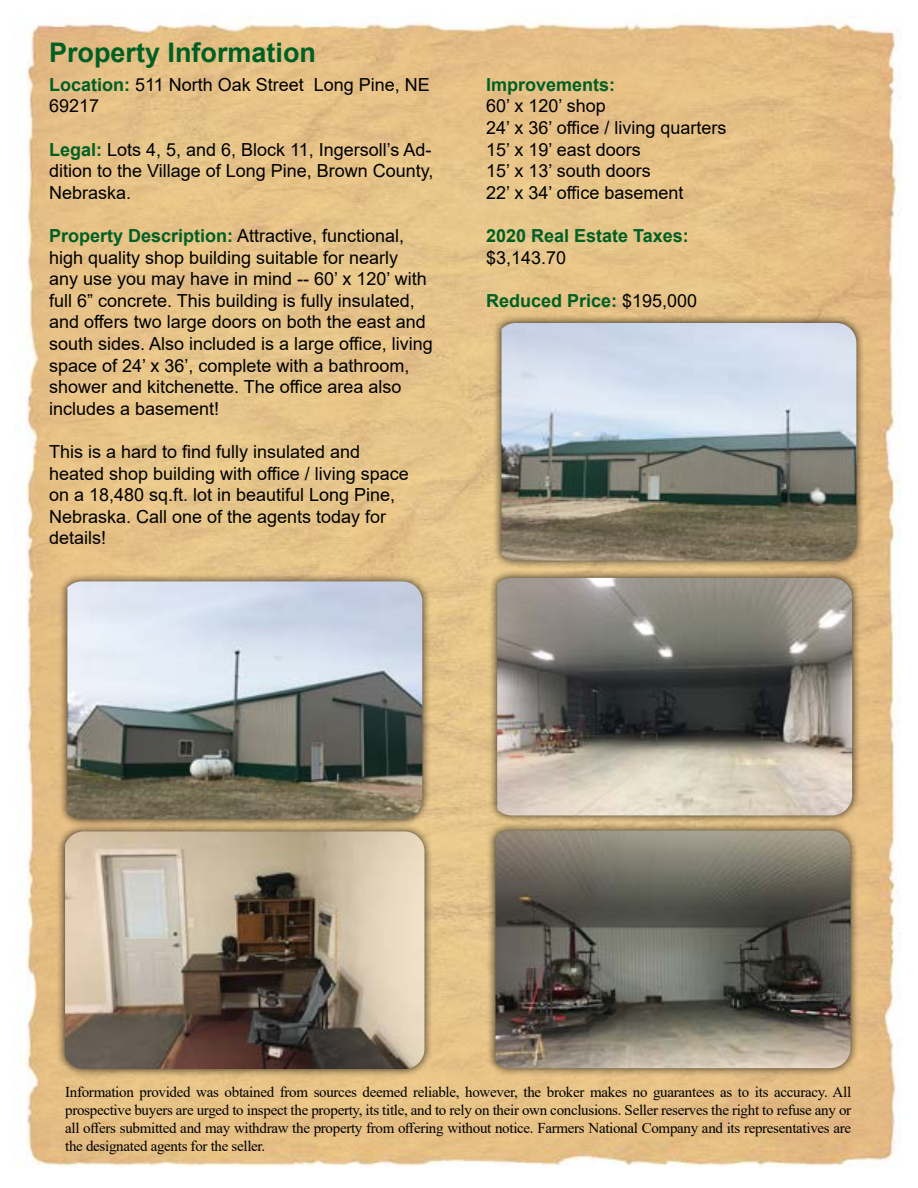
<style>
.page{position:relative;width:918px;height:1188px;background:#fff}
.page>*{position:absolute;margin:0;border:0;box-sizing:border-box;transform-origin:0 0}
.t1{font:700 27px "Arial";color:#006023}
.t2{font:18px/21.6px "Arial";color:#000}
.t3{font:700 18px "Arial";color:#006023}
.t4{font:15px/18px "Times New Roman";letter-spacing:-.02em;color:#000;text-align:justify}
.s1{font-weight:700;color:#006023}
.s2{font-weight:400;color:#000}
</style>
<div class="page">
<img style="left:14px;top:15px;width:887px;height:1152px">
<div style="left:493px;top:315px;width:372px;height:254px;background:#000;opacity:.75"></div>
<img style="left:501px;top:323px;width:355px;height:238px">
<div style="left:488px;top:570px;width:372px;height:254px;background:#000;opacity:.75"></div>
<img style="left:497px;top:578px;width:355px;height:237px">
<div style="left:487px;top:823px;width:372px;height:254px;background:#000;opacity:.75"></div>
<img style="left:496px;top:831px;width:354px;height:237px">
<div style="left:59px;top:574px;width:372px;height:253px;background:#000;opacity:.75"></div>
<img style="left:67px;top:581px;width:355px;height:238px">
<div style="left:56px;top:824px;width:377px;height:253px;background:#000;opacity:.75"></div>
<img style="left:65px;top:831px;width:359px;height:238px">
<h1 class="t1" style="left:49px;top:34px;width:269px">Property Information</h1>
<p class="t2" style="left:49px;top:74px;width:382px"><span class="s1">Location:</span> 511 North Oak Street Long Pine, NE<br>69217</p>
<p class="t2" style="left:49px;top:138px;width:386px;text-align:justify"><span class="s1">Legal:</span> Lots 4, 5, and 6, Block 11, Ingersoll’s Ad&shy;dition to the Village of Long Pine, Brown County, Nebraska.</p>
<p class="t2" style="left:49px;top:225px;width:385px"><span class="s1">Property Description:</span> Attractive, functional, high quality shop building suitable for nearly<br>any use you may have in mind -- 60’ x 120’ with full 6” concrete. This building is fully insulated, and offers two large doors on both the east and south sides. Also included is a large office, living space of 24’ x 36’, complete with a bathroom, shower and kitchenette. The office area also includes a basement!</p>
<p class="t2" style="left:49px;top:441px;width:361px">This is a hard to find fully insulated and heated shop building with office / living space on a 18,480 sq.ft. lot in beautiful Long Pine, Nebraska. Call one of the agents today for details!</p>
<p class="t3" style="left:486px;top:72px;width:131px">Improvements:</p>
<p class="t2" style="left:486px;top:95px;width:242px">60’ x 120’ shop<br>24’ x 36’ office / living quarters<br>15’ x 19’ east doors<br>15’ x 13’ south doors<br>22’ x 34’ office basement</p>
<p class="t3" style="left:486px;top:223px;width:204px">2020 Real Estate Taxes:</p>
<p class="t2" style="left:486px;top:246px;width:82px">$3,143.70</p>
<p class="t3" style="left:486px;top:288px;width:213px">Reduced Price: <span class="s2">$195,000</span></p>
<p class="t4" style="left:65px;top:1082px;width:788px">Information provided was obtained from sources deemed reliable, however, the broker makes no guarantees as to its accuracy. All prospective buyers are urged to inspect the property, its title, and to rely on their own conclusions. Seller reserves the right to refuse any or all offers submitted and may withdraw the property from offering without notice. Farmers National Company and its representatives are the designated agents for the seller.</p>
</div>
